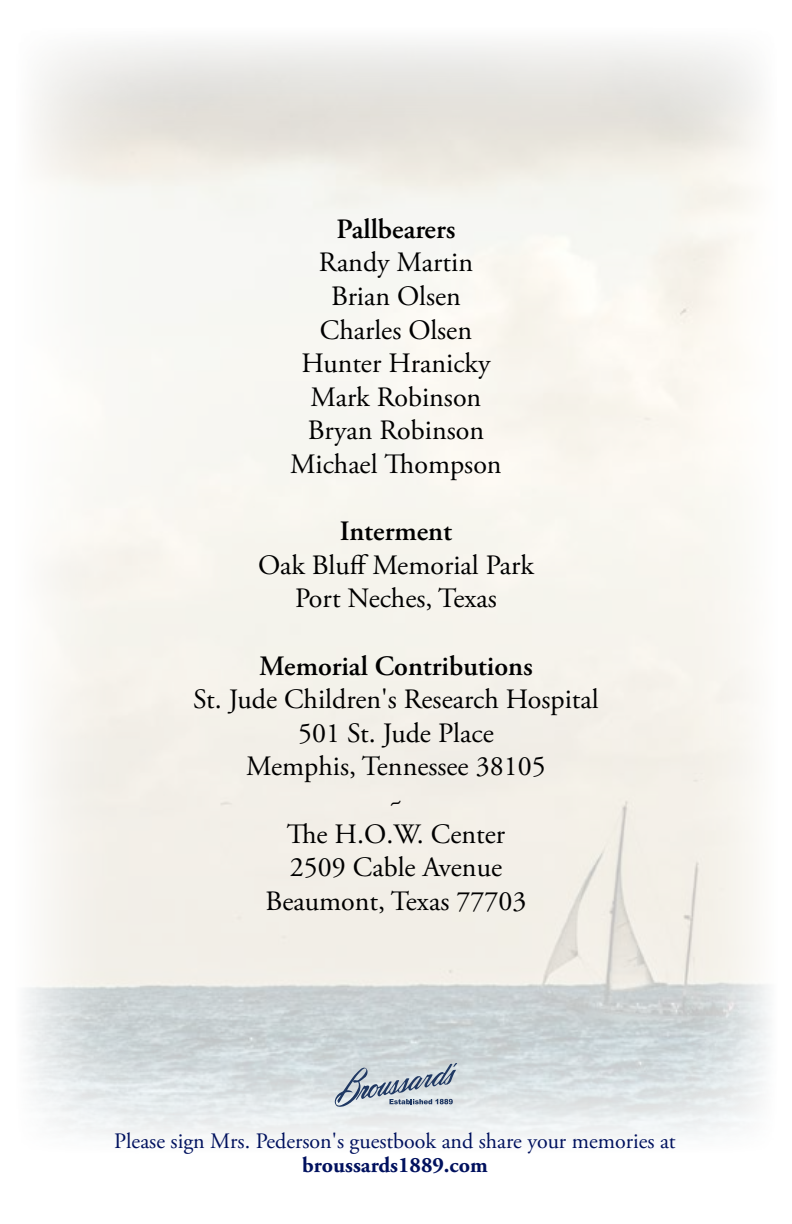
<style>
.page{position:relative;width:792px;height:1224px;background:#fff}
.page>*{position:absolute;margin:0;border:0;box-sizing:border-box;transform-origin:0 0}
.t1{font:28px/33.6px "Adobe Garamond Pro";color:#000;text-align:center}
.t2{font:600 28px "Adobe Garamond Pro";color:#000}
.t3{font:22px "Adobe Garamond Pro";color:#00115e}
.t4{font:700 22px "Adobe Garamond Pro";color:#00115e}
</style>
<div class="page">
<svg style="left:335px;top:1063px;width:122px;height:45px;background:#b4bfc9"></svg>
<p class="t2" style="left:336px;top:213px;width:121px">Pallbearers</p>
<p class="t1" style="left:290px;top:247px;width:213px">Randy Martin<br>Brian Olsen<br>Charles Olsen<br>Hunter Hranicky<br>Mark Robinson<br>Bryan Robinson<br>Michael Thompson</p>
<p class="t2" style="left:340px;top:515px;width:114px">Interment</p>
<p class="t1" style="left:258px;top:549px;width:277px">Oak Bluff Memorial Park<br>Port Neches, Texas</p>
<p class="t2" style="left:259px;top:650px;width:275px">Memorial Contributions</p>
<p class="t1" style="left:193px;top:683px;width:407px">St. Jude Children's Research Hospital<br>501 St. Jude Place<br>Memphis, Tennessee 38105<br>~<br>The H.O.W. Center<br>2509 Cable Avenue<br>Beaumont, Texas 77703</p>
<p class="t3" style="left:114px;top:1128px;width:563px">Please sign Mrs. Pederson's guestbook and share your memories at</p>
<p class="t4" style="left:302px;top:1152px;width:187px">broussards1889.com</p>
</div>
